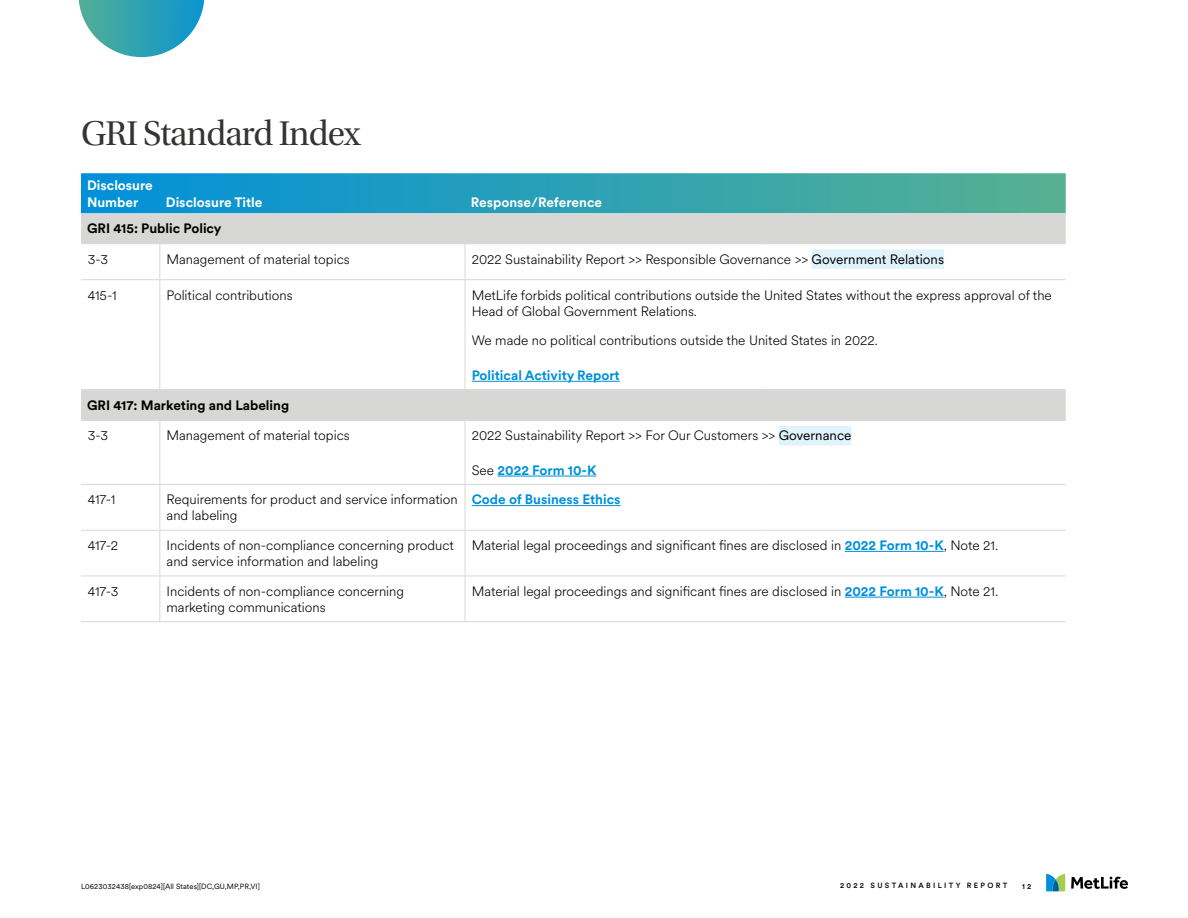
<style>
.page{position:relative;width:1188px;height:918px;background:#fff}
.page>*{position:absolute;margin:0;border:0;box-sizing:border-box;transform-origin:0 0}
.Heading_2{font:36px "Utopia Std Subh";letter-spacing:-.025em;color:#343433}
.TCFD_Body_Copy{font:300 13.5px/16.2px "Met Life Circular";color:#000}
.TCFD_Body_Copy-2{font:700 13.5px "Met Life Circular";color:#0090da}
.TCFD_Body_Copy-3{font:700 13.5px/16.5px "Met Life Circular";color:#fff}
.TCFD_Body_Copy-4{font:700 13.5px "Met Life Circular";color:#000}
.t1{font:7.5px "Met Life Circular";letter-spacing:.01em;color:#000}
.t2{font:500 7.5px "Met Life Circular";letter-spacing:.31em;color:#000}
.s1{font-weight:400}
.s2{font-weight:300;color:#000}
.s3{font-weight:700;color:#0090da}
</style>
<div class="page">
<svg style="left:79px;top:0;width:126px;height:57px"></svg>
<svg style="left:81px;top:173px;width:985px;height:40px;background:#2ca0b5"></svg>
<svg style="left:81px;top:213px;width:985px;height:207px"></svg>
<hr style="left:81px;top:243px;width:79px;height:1px;background:#d7d8d6">
<hr style="left:160px;top:243px;width:305px;height:1px;background:#d7d8d6">
<hr style="left:159px;top:244px;width:1px;height:35px;background:#d7d8d6">
<hr style="left:465px;top:243px;width:300px;height:1px;background:#d7d8d6">
<hr style="left:465px;top:244px;width:1px;height:35px;background:#d7d8d6">
<hr style="left:765px;top:243px;width:301px;height:1px;background:#d7d8d6">
<hr style="left:81px;top:420px;width:79px;height:1px;background:#d7d8d6">
<hr style="left:160px;top:420px;width:305px;height:1px;background:#d7d8d6">
<hr style="left:159px;top:421px;width:1px;height:63px;background:#d7d8d6">
<hr style="left:465px;top:420px;width:300px;height:1px;background:#d7d8d6">
<hr style="left:465px;top:421px;width:1px;height:63px;background:#d7d8d6">
<hr style="left:765px;top:420px;width:301px;height:1px;background:#d7d8d6">
<hr style="left:81px;top:279px;width:79px;height:1px;background:#d7d8d6">
<hr style="left:160px;top:279px;width:305px;height:1px;background:#d7d8d6">
<hr style="left:465px;top:279px;width:300px;height:1px;background:#d7d8d6">
<hr style="left:765px;top:279px;width:301px;height:1px;background:#d7d8d6">
<hr style="left:81px;top:484px;width:79px;height:1px;background:#d7d8d6">
<hr style="left:160px;top:484px;width:305px;height:1px;background:#d7d8d6">
<hr style="left:465px;top:484px;width:300px;height:1px;background:#d7d8d6">
<hr style="left:765px;top:484px;width:301px;height:1px;background:#d7d8d6">
<hr style="left:159px;top:280px;width:1px;height:109px;background:#d7d8d6">
<hr style="left:465px;top:280px;width:1px;height:109px;background:#d7d8d6">
<hr style="left:81px;top:389px;width:79px;height:1px;background:#d7d8d6">
<hr style="left:160px;top:389px;width:305px;height:1px;background:#d7d8d6">
<hr style="left:465px;top:389px;width:300px;height:1px;background:#d7d8d6">
<hr style="left:765px;top:389px;width:301px;height:1px;background:#d7d8d6">
<hr style="left:159px;top:485px;width:1px;height:45px;background:#d7d8d6">
<hr style="left:465px;top:485px;width:1px;height:45px;background:#d7d8d6">
<hr style="left:81px;top:530px;width:79px;height:1px;background:#d7d8d6">
<hr style="left:160px;top:530px;width:305px;height:1px;background:#d7d8d6">
<hr style="left:159px;top:531px;width:1px;height:45px;background:#d7d8d6">
<hr style="left:465px;top:530px;width:300px;height:1px;background:#d7d8d6">
<hr style="left:465px;top:531px;width:1px;height:45px;background:#d7d8d6">
<hr style="left:765px;top:530px;width:301px;height:1px;background:#d7d8d6">
<hr style="left:81px;top:576px;width:79px;height:1px;background:#d7d8d6">
<hr style="left:160px;top:576px;width:305px;height:1px;background:#d7d8d6">
<hr style="left:159px;top:576px;width:1px;height:45px;background:#d7d8d6">
<hr style="left:465px;top:576px;width:300px;height:1px;background:#d7d8d6">
<hr style="left:465px;top:576px;width:1px;height:45px;background:#d7d8d6">
<hr style="left:765px;top:576px;width:301px;height:1px;background:#d7d8d6">
<hr style="left:81px;top:621px;width:79px;height:1px;background:#d7d8d6">
<hr style="left:160px;top:621px;width:305px;height:1px;background:#d7d8d6">
<hr style="left:465px;top:621px;width:300px;height:1px;background:#d7d8d6">
<hr style="left:765px;top:621px;width:301px;height:1px;background:#d7d8d6">
<div style="left:812px;top:249px;width:132px;height:20px;background:#e0f2fb"></div>
<hr style="left:472px;top:381px;width:148px;height:1px;background:#0090da">
<div style="left:779px;top:426px;width:73px;height:19px;background:#e0f2fb"></div>
<hr style="left:498px;top:476px;width:98px;height:1px;background:#0090da">
<hr style="left:472px;top:505px;width:149px;height:1px;background:#0090da">
<hr style="left:845px;top:551px;width:99px;height:1px;background:#0090da">
<hr style="left:845px;top:597px;width:99px;height:1px;background:#0090da">
<svg style="left:1071px;top:877px;width:57px;height:12px"></svg>
<svg style="left:1046px;top:874px;width:19px;height:17px"></svg>
<p class="Heading_2" style="left:81px;top:114px;width:281px">GRI Standard Index</p>
<p class="TCFD_Body_Copy-3" style="left:87px;top:177px;width:67px">Disclosure<br>Number</p>
<p class="TCFD_Body_Copy-3" style="left:166px;top:193px;width:98px">Disclosure Title</p>
<p class="TCFD_Body_Copy-3" style="left:471px;top:193px;width:133px">Response/Reference</p>
<p class="TCFD_Body_Copy-4" style="left:87px;top:219px;width:136px">GRI 415: Public Policy</p>
<p class="TCFD_Body_Copy" style="left:88px;top:250px;width:22px">3-3</p>
<p class="TCFD_Body_Copy" style="left:167px;top:250px;width:185px">Management of material topics</p>
<p class="TCFD_Body_Copy" style="left:472px;top:250px;width:474px">2022 Sustainability Report &gt;&gt; Responsible Governance &gt;&gt; <span class="s1">Government Relations</span></p>
<p class="TCFD_Body_Copy" style="left:88px;top:286px;width:30px">415-1</p>
<p class="TCFD_Body_Copy" style="left:167px;top:286px;width:128px">Political contributions</p>
<p class="TCFD_Body_Copy" style="left:472px;top:286px;width:582px">MetLife forbids political contributions outside the United States without the express approval of the<br>Head of Global Government Relations.</p>
<p class="TCFD_Body_Copy" style="left:472px;top:332px;width:408px">We made no political contributions outside the United States in 2022.</p>
<p class="TCFD_Body_Copy-2" style="left:472px;top:366px;width:149px">Political Activity Report</p>
<p class="TCFD_Body_Copy-4" style="left:87px;top:395px;width:204px">GRI 417: Marketing and Labeling</p>
<p class="TCFD_Body_Copy" style="left:88px;top:427px;width:22px">3-3</p>
<p class="TCFD_Body_Copy" style="left:167px;top:427px;width:185px">Management of material topics</p>
<p class="TCFD_Body_Copy" style="left:472px;top:427px;width:381px">2022 Sustainability Report &gt;&gt; For Our Customers &gt;&gt; <span class="s1">Governance</span></p>
<p class="TCFD_Body_Copy-2" style="left:472px;top:461px;width:126px"><span class="s2">See</span> 2022 Form 10-K</p>
<p class="TCFD_Body_Copy" style="left:88px;top:491px;width:29px">417-1</p>
<p class="TCFD_Body_Copy" style="left:167px;top:491px;width:293px">Requirements for product and service information and labeling</p>
<p class="TCFD_Body_Copy-2" style="left:472px;top:490px;width:150px">Code of Business Ethics</p>
<p class="TCFD_Body_Copy" style="left:88px;top:537px;width:32px">417-2</p>
<p class="TCFD_Body_Copy" style="left:167px;top:537px;width:289px">Incidents of non-compliance concerning product and service information and labeling</p>
<p class="TCFD_Body_Copy" style="left:472px;top:537px;width:528px">Material legal proceedings and significant fines are disclosed in <span class="s3">2022 Form 10-K</span>, Note 21.</p>
<p class="TCFD_Body_Copy" style="left:88px;top:582px;width:32px">417-3</p>
<p class="TCFD_Body_Copy" style="left:167px;top:582px;width:239px">Incidents of non-compliance concerning marketing communications</p>
<p class="TCFD_Body_Copy" style="left:472px;top:582px;width:528px">Material legal proceedings and significant fines are disclosed in <span class="s3">2022 Form 10-K</span>, Note 21.</p>
<p class="t1" style="left:81px;top:881px;width:180px">L0623032438[exp0824][All States][DC,GU,MP,PR,VI]</p>
<p class="t2" style="left:840px;top:880px;width:169px">2022 SUSTAINABILITY REPORT</p>
<p class="t2" style="left:1022px;top:881px;width:11px">1 2</p>
</div>
